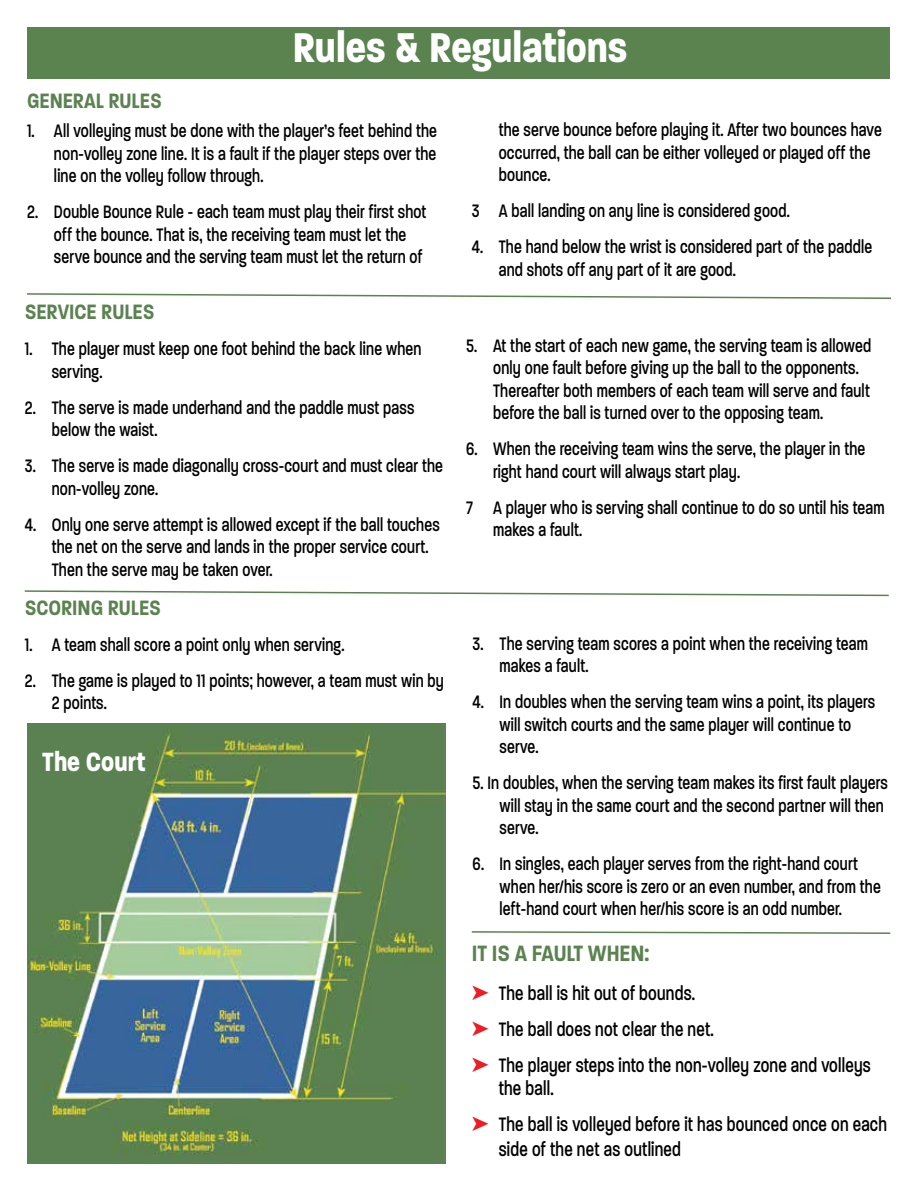
<style>
.page{position:relative;width:918px;height:1188px;background:#fff}
.page>*{position:absolute;margin:0;border:0;box-sizing:border-box;transform-origin:0 0}
.t1{font:700 45px "Paralucent Cond";color:#fff}
.t2{font:700 28.5px "Paralucent Cond";color:#fff}
.t3{font:600 24px "Paralucent Cond";color:#5a8350}
.t4{font:600 22.5px "Paralucent Cond";color:#5a8350}
.t5{font:500 21px/36px "Paralucent Cond";letter-spacing:.01em;color:#000;scale:.9 1}
.t6{font:500 19.5px/22.5px "Paralucent Cond";letter-spacing:.01em;color:#000;scale:.9 1}
.s1{color:#ec1d24}
</style>
<div class="page">
<div style="left:27px;top:27px;width:863px;height:52px;background:#5a8350"></div>
<img style="left:27px;top:723px;width:419px;height:441px">
<svg style="left:27px;top:293px;width:864px;height:6px"></svg>
<svg style="left:24px;top:590px;width:865px;height:7px"></svg>
<svg style="left:471px;top:931px;width:420px;height:3px"></svg>
<h1 class="t1" style="left:293px;top:21px;width:336px">Rules &amp; Regulations</h1>
<p class="t4" style="left:27px;top:88px;width:136px">GENERAL RULES</p>
<p class="t6" style="left:54px;top:120px;width:427px;text-align:justify;text-indent:-27px">1. All volleying must be done with the player’s feet behind the non-volley zone line. It is a fault if the player steps over the line on the volley follow through.</p>
<p class="t6" style="left:54px;top:201px;width:415px;text-indent:-27px">2. Double Bounce Rule - each team must play their first shot off the bounce. That is, the receiving team must let the serve bounce and the serving team must let the return of</p>
<p class="t4" style="left:25px;top:299px;width:131px">SERVICE RULES</p>
<p class="t6" style="left:52px;top:338px;width:412px;text-indent:-27px">1. The player must keep one foot behind the back line when serving.</p>
<p class="t6" style="left:52px;top:396px;width:405px;text-indent:-27px">2. The serve is made underhand and the paddle must pass below the waist.</p>
<p class="t6" style="left:52px;top:455px;width:436px;text-indent:-27px">3. The serve is made diagonally cross-court and must clear the non-volley zone.</p>
<p class="t6" style="left:52px;top:513px;width:433px;text-indent:-27px">4. Only one serve attempt is allowed except if the ball touches the net on the serve and lands in the proper service court.<br>Then the serve may be taken over.</p>
<p class="t4" style="left:25px;top:594px;width:138px">SCORING RULES</p>
<p class="t6" style="left:25px;top:633px;width:357px">1. A team shall score a point only when serving.</p>
<p class="t6" style="left:52px;top:669px;width:437px;text-indent:-27px">2. The game is played to 11 points; however, a team must win by<br>2 points.</p>
<h2 class="t2" style="left:42px;top:745px;width:105px">The Court</h2>
<p class="t6" style="left:499px;top:119px;width:427px">the serve bounce before playing it. After two bounces have occurred, the ball can be either volleyed or played off the bounce.</p>
<p class="t6" style="left:472px;top:200px;width:355px">3 A ball landing on any line is considered good.</p>
<p class="t6" style="left:499px;top:236px;width:417px;text-indent:-27px">4. The hand below the wrist is considered part of the paddle and shots off any part of it are good.</p>
<p class="t6" style="left:493px;top:334px;width:422px;text-indent:-27px">5. At the start of each new game, the serving team is allowed only one fault before giving up the ball to the opponents.<br>Thereafter both members of each team will serve and fault before the ball is turned over to the opposing team.</p>
<p class="t6" style="left:493px;top:438px;width:415px;text-indent:-27px">6. When the receiving team wins the serve, the player in the right hand court will always start play.</p>
<p class="t6" style="left:493px;top:496px;width:437px;text-indent:-27px">7 A player who is serving shall continue to do so until his team makes a fault.</p>
<p class="t6" style="left:499px;top:632px;width:411px;text-indent:-27px">3. The serving team scores a point when the receiving team makes a fault.</p>
<p class="t6" style="left:499px;top:691px;width:419px;text-indent:-27px">4. In doubles when the serving team wins a point, its players will switch courts and the same player will continue to serve.</p>
<p class="t6" style="left:499px;top:772px;width:433px;text-indent:-27px">5. In doubles, when the serving team makes its first fault players will stay in the same court and the second partner will then serve.</p>
<p class="t6" style="left:499px;top:853px;width:425px;text-indent:-27px">6. In singles, each player serves from the right-hand court when her/his score is zero or an even number, and from the left-hand court when her/his score is an odd number.</p>
<p class="t3" style="left:472px;top:940px;width:179px">IT IS A FAULT WHEN:</p>
<p class="t5" style="left:472px;top:976px;width:445px"><span class="s1">➤</span> The ball is hit out of bounds.<br><span class="s1">➤</span> The ball does not clear the net.<br><span class="s1">➤</span> The player steps into the non-volley zone and volleys</p>
<p class="t5" style="left:472px;top:1070px;width:463px;text-indent:27px">the ball.<br><span class="s1">➤</span> The ball is volleyed before it has bounced once on each</p>
<p class="t5" style="left:499px;top:1132px;width:204px">side of the net as outlined</p>
</div>
